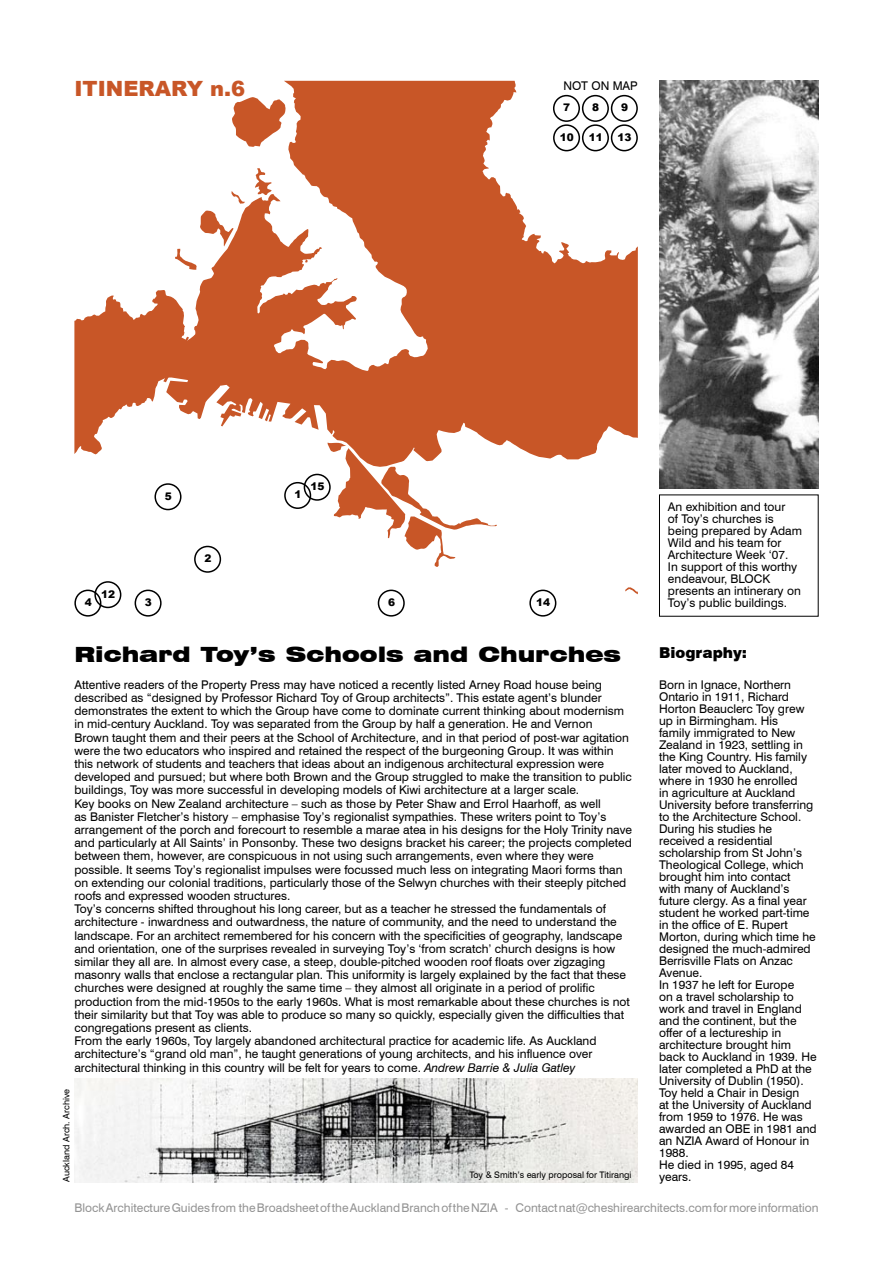
<style>
.page{position:relative;width:893px;height:1263px;background:#fff}
.page>*{position:absolute;margin:0;border:0;box-sizing:border-box;transform-origin:0 0}
.Large_heading{font:900 expanded 21px "Swiss 721 BT";color:#000}
.Large_heading-2{font:900 21px "Arial";color:#c85627}
.Small_heading{font:900 15px "Swiss 721 BT";color:#000}
.Body_Text{font:12px/12px "Swiss 721 BT";color:#000}
.Itinerary__project_date{font:12px/12px "Swiss 721 BT";color:#000}
.t1{font:12px "Swiss 721 BT";color:#939393}
.t2{font:900 10.5px "Arial";color:#000}
.Body_Text-2{font:9px "Swiss 721 BT";color:#000}
.s1{font-style:italic}
</style>
<div class="page">
<svg style="left:74px;top:81px;width:564px;height:379px;fill:#c85627"></svg>
<svg style="left:625px;top:587px;width:13px;height:7px"></svg>
<svg style="left:327px;top:442px;width:170px;height:125px"></svg>
<svg style="left:232px;top:97px;width:54px;height:50px"></svg>
<svg style="left:254px;top:168px;width:18px;height:27px"></svg>
<svg style="left:231px;top:191px;width:15px;height:13px"></svg>
<svg style="left:175px;top:210px;width:59px;height:60px"></svg>
<svg style="left:163px;top:337px;width:26px;height:45px"></svg>
<div style="left:284px;top:482px;width:27px;height:27px;border:2px solid #000;border-radius:50%"></div>
<div style="left:74px;top:590px;width:27px;height:27px;border:2px solid #000;border-radius:50%"></div>
<div style="left:194px;top:546px;width:27px;height:27px;border:2px solid #000;border-radius:50%"></div>
<div style="left:135px;top:590px;width:27px;height:27px;border:2px solid #000;border-radius:50%"></div>
<div style="left:378px;top:590px;width:27px;height:27px;border:2px solid #000;border-radius:50%"></div>
<div style="left:154px;top:483px;width:27px;height:27px;border:2px solid #000;border-radius:50%"></div>
<div style="left:553px;top:95px;width:27px;height:27px;border:2px solid #000;border-radius:50%"></div>
<div style="left:582px;top:95px;width:27px;height:27px;border:2px solid #000;border-radius:50%"></div>
<div style="left:611px;top:95px;width:27px;height:27px;border:2px solid #000;border-radius:50%"></div>
<div style="left:553px;top:124px;width:27px;height:27px;border:2px solid #000;border-radius:50%"></div>
<div style="left:94px;top:581px;width:27px;height:27px;border:2px solid #000;border-radius:50%"></div>
<div style="left:582px;top:124px;width:27px;height:27px;border:2px solid #000;border-radius:50%"></div>
<div style="left:611px;top:124px;width:27px;height:27px;border:2px solid #000;border-radius:50%"></div>
<div style="left:304px;top:474px;width:27px;height:27px;border:2px solid #000;border-radius:50%"></div>
<div style="left:529px;top:590px;width:27px;height:27px;border:2px solid #000;border-radius:50%"></div>
<img style="left:659px;top:81px;width:160px;height:407px">
<img style="left:74px;top:1078px;width:564px;height:104px">
<p class="Large_heading-2" style="left:74px;top:73px;width:172px">ITINERARY n.6</p>
<p class="Itinerary__project_date" style="left:563px;top:80px;width:76px">NOT ON MAP</p>
<p class="t2" style="left:563px;top:100px;width:9px">7</p>
<p class="t2" style="left:592px;top:100px;width:9px">8</p>
<p class="t2" style="left:621px;top:100px;width:9px">9</p>
<p class="t2" style="left:560px;top:130px;width:16px">10</p>
<p class="t2" style="left:589px;top:130px;width:16px">11</p>
<p class="t2" style="left:618px;top:130px;width:16px">13</p>
<p class="t2" style="left:85px;top:595px;width:9px">4</p>
<p class="t2" style="left:101px;top:586px;width:16px">12</p>
<p class="t2" style="left:165px;top:488px;width:9px">5</p>
<p class="t2" style="left:204px;top:551px;width:9px">2</p>
<p class="t2" style="left:294px;top:487px;width:9px">1</p>
<p class="t2" style="left:310px;top:479px;width:16px">15</p>
<p class="t2" style="left:145px;top:595px;width:9px">3</p>
<p class="t2" style="left:388px;top:595px;width:9px">6</p>
<p class="t2" style="left:536px;top:595px;width:16px">14</p>
<p class="Large_heading" style="left:74px;top:642px;width:548px">Richard Toy’s Schools and Churches</p>
<p class="Body_Text" style="left:74px;top:678px;width:559px;line-height:13.2px">Attentive readers of the Property Press may have noticed a recently listed Arney Road house being described as “designed by Professor Richard Toy of Group architects”. This estate agent’s blunder demonstrates the extent to which the Group have come to dominate current thinking about modernism in mid-century Auckland. Toy was separated from the Group by half a generation. He and Vernon<br>Brown taught them and their peers at the School of Architecture, and in that period of post-war agitation were the two educators who inspired and retained the respect of the burgeoning Group. It was within this network of students and teachers that ideas about an indigenous architectural expression were developed and pursued; but where both Brown and the Group struggled to make the transition to public buildings, Toy was more successful in developing models of Kiwi architecture at a larger scale.</p>
<p class="Body_Text" style="left:74px;top:796px;width:559px;line-height:13.2px">Key books on New Zealand architecture – such as those by Peter Shaw and Errol Haarhoff, as well<br>as Banister Fletcher’s history – emphasise Toy’s regionalist sympathies. These writers point to Toy’s arrangement of the porch and forecourt to resemble a marae atea in his designs for the Holy Trinity nave and particularly at All Saints’ in Ponsonby. These two designs bracket his career; the projects completed between them, however, are conspicuous in not using such arrangements, even where they were possible. It seems Toy’s regionalist impulses were focussed much less on integrating Maori forms than on extending our colonial traditions, particularly those of the Selwyn churches with their steeply pitched roofs and expressed wooden structures.</p>
<p class="Body_Text" style="left:74px;top:902px;width:557px;line-height:13.2px">Toy’s concerns shifted throughout his long career, but as a teacher he stressed the fundamentals of architecture - inwardness and outwardness, the nature of community, and the need to understand the landscape. For an architect remembered for his concern with the specificities of geography, landscape and orientation, one of the surprises revealed in surveying Toy’s ‘from scratch’ church designs is how similar they all are. In almost every case, a steep, double-pitched wooden roof floats over zigzaging masonry walls that enclose a rectangular plan. This uniformity is largely explained by the fact that these churches were designed at roughly the same time – they almost all originate in a period of prolific production from the mid-1950s to the early 1960s. What is most remarkable about these churches is not their similarity but that Toy was able to produce so many so quickly, especially given the difficulties that congregations present as clients.</p>
<p class="Body_Text" style="left:74px;top:1034px;width:524px;line-height:13.2px">From the early 1960s, Toy largely abandoned architectural practice for academic life. As Auckland architecture’s “grand old man”, he taught generations of young architects, and his influence over architectural thinking in this country will be felt for years to come. <span class="s1">Andrew Barrie &amp; Julia Gatley</span></p>
<p class="Body_Text-2" style="left:61px;top:1182px;width:95px;rotate:-90deg">Auckland Arch. Archive</p>
<p class="Body_Text-2" style="left:469px;top:1169px;width:164px">Toy &amp; Smith’s early proposal for Titirangi</p>
<p class="Itinerary__project_date" style="left:668px;top:500px;width:135px">An exhibition and tour<br>of Toy’s churches is being prepared by Adam<br>Wild and his team for<br>Architecture Week ‘07.<br>In support of this worthy endeavour, BLOCK presents an intinerary on<br>Toy’s public buildings.</p>
<p class="Small_heading" style="left:659px;top:643px;width:90px">Biography:</p>
<p class="Body_Text" style="left:659px;top:679px;width:158px">Born in Ignace, Northern<br>Ontario in 1911, Richard<br>Horton Beauclerc Toy grew up in Birmingham. His<br>family immigrated to New<br>Zealand in 1923, settling in the King Country. His family later moved to Auckland, where in 1930 he enrolled<br>in agriculture at Auckland<br>University before transferring to the Architecture School.<br>During his studies he received a residential scholarship from St John’s<br>Theological College, which brought him into contact<br>with many of Auckland’s future clergy. As a final year student he worked part-time in the office of E. Rupert<br>Morton, during which time he designed the much-admired<br>Berrisville Flats on Anzac<br>Avenue.</p>
<p class="Body_Text" style="left:659px;top:979px;width:159px">In 1937 he left for Europe<br>on a travel scholarship to work and travel in England and the continent, but the offer of a lectureship in architecture brought him back to Auckland in 1939. He later completed a PhD at the<br>University of Dublin (1950).<br>Toy held a Chair in Design<br>at the University of Auckland from 1959 to 1976. He was awarded an OBE in 1981 and an NZIA Award of Honour in<br>1988.</p>
<p class="Body_Text" style="left:659px;top:1159px;width:136px">He died in 1995, aged 84 years.</p>
<p class="t1" style="left:74px;top:1200px;width:746px">Block Architecture Guides from the Broadsheet of the Auckland Branch of the NZIA - Contact nat@cheshirearchitects.com for more information</p>
</div>
